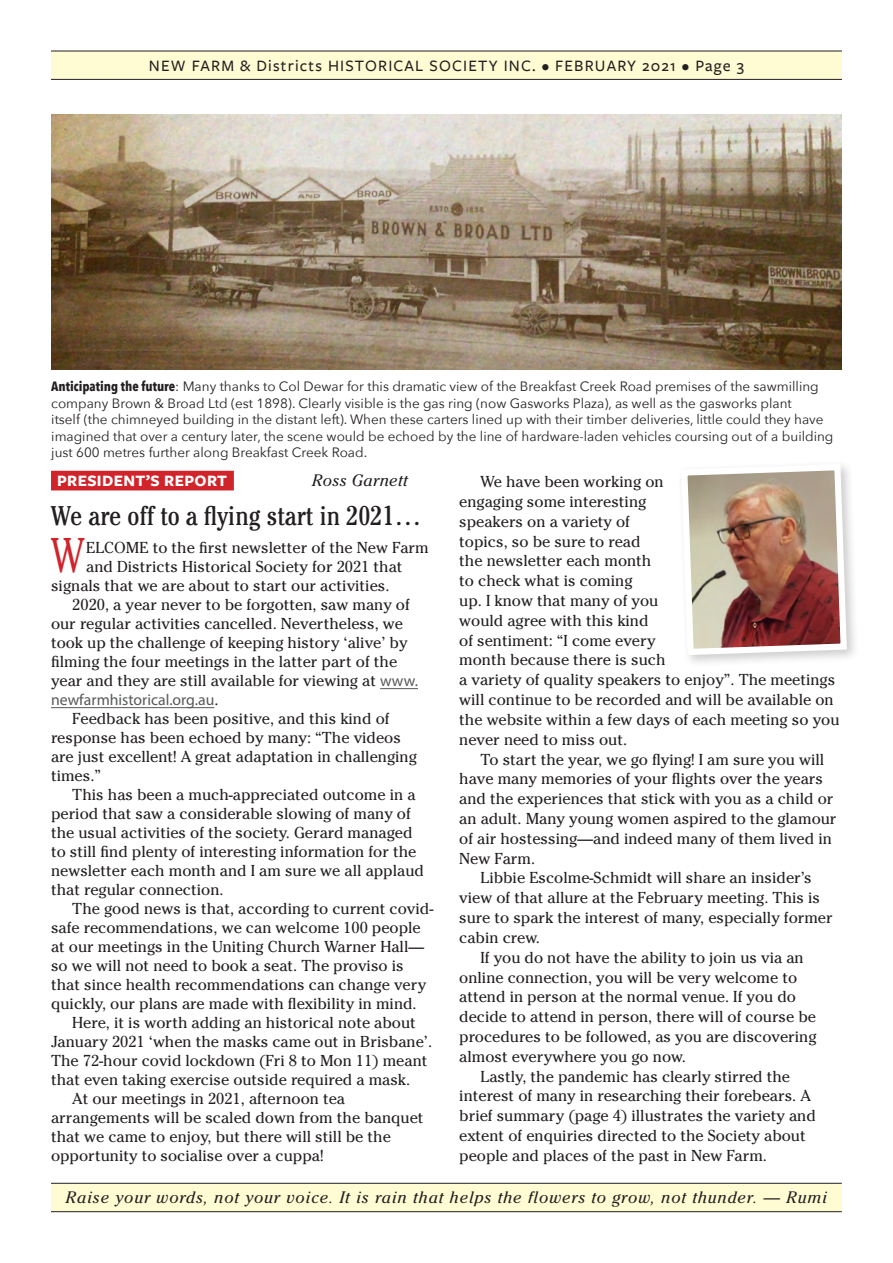
<style>
.page{position:relative;width:893px;height:1263px;background:#fff}
.page>*{position:absolute;margin:0;border:0;box-sizing:border-box;transform-origin:0 0}
.Newsletter-text-intr{font:300 condensed 48.6px "Cheltenham";color:#d1232a}
.Headline{font:condensed 27px "Cheltenham";color:#231f20}
.Quotation-Bottom_Lin{font:italic 16.5px "Cheltenham";letter-spacing:.05em;color:#231f20}
.t1{font:500 16.5px "Freight Sans Pro";letter-spacing:.07em;color:#231f20}
.Article-REV_AUTHOR{font:700 16.5px "Freight Sans Pro";letter-spacing:.02em;color:#fff}
.Article-REV_AUTHOR-2{font:italic 16.5px "Cheltenham";letter-spacing:.02em;color:#231f20}
.Newsletter-text{font:15.75px/19.8px "Cheltenham";color:#231f20}
.Newsletter-text-intr-2{font:15.75px "Cheltenham";color:#231f20}
.t2{font:13.5px/16.5px "Avenir Next";color:#231f20}
.s1{font-family:"Avenir Next Condensed";font-weight:700}
.s2{font-family:"Myriad Pro";color:#57585a}
</style>
<div class="page">
<div style="left:51px;top:51px;width:791px;height:28px;background:#fffbd2"></div>
<hr style="left:51px;top:51px;width:791px;height:1px;background:#231f20">
<hr style="left:51px;top:79px;width:791px;height:1px;background:#231f20">
<div style="left:51px;top:1184px;width:791px;height:28px;background:#fffbd2"></div>
<div style="left:51px;top:471px;width:183px;height:19px;background:#d1232a"></div>
<hr style="left:380px;top:688px;width:38px;height:1px;background:#57585a">
<hr style="left:51px;top:707px;width:163px;height:1px;background:#57585a">
<div style="left:677px;top:460px;width:182px;height:208px;background:#231f20;opacity:.22"></div>
<img style="left:678px;top:461px;width:172px;height:197px">
<img style="left:51px;top:115px;width:791px;height:255px">
<hr style="left:51px;top:1183px;width:791px;height:1px;background:#231f20">
<hr style="left:51px;top:1211px;width:791px;height:1px;background:#231f20">
<p class="t1" style="left:149px;top:55px;width:597px">NEW FARM &amp; Districts HISTORICAL SOCIETY INC. • FEBRUARY 2021 • Page 3</p>
<p class="t2" style="left:51px;top:378px;width:784px"><span class="s1">Anticipating the future</span>: Many thanks to Col Dewar for this dramatic view of the Breakfast Creek Road premises of the sawmilling company Brown &amp; Broad Ltd (est 1898). Clearly visible is the gas ring (now Gasworks Plaza), as well as the gasworks plant<br>itself (the chimneyed building in the distant left). When these carters lined up with their timber deliveries, little could they have imagined that over a century later, the scene would be echoed by the line of hardware-laden vehicles coursing out of a building just 600 metres further along Breakfast Creek Road.</p>
<p class="Article-REV_AUTHOR" style="left:57px;top:469px;width:171px">PRESIDENT’S REPORT</p>
<p class="Article-REV_AUTHOR-2" style="left:312px;top:470px;width:97px">Ross Garnett</p>
<p class="Headline" style="left:51px;top:500px;width:372px">We are off to a flying start in 2021…</p>
<p class="Newsletter-text-intr" style="left:51px;top:526px;width:34px">W</p>
<p class="Newsletter-text-intr-2" style="left:86px;top:538px;width:344px">ELCOME to the first newsletter of the New Farm</p>
<p class="Newsletter-text-intr-2" style="left:86px;top:557px;width:318px">and Districts Historical Society for 2021 that</p>
<p class="Newsletter-text-intr-2" style="left:51px;top:576px;width:340px">signals that we are about to start our activities.</p>
<p class="Newsletter-text" style="left:51px;top:595px;width:368px;line-height:19px;text-indent:21px">2020, a year never to be forgotten, saw many of our regular activities cancelled. Nevertheless, we took up the challenge of keeping history ‘alive’ by filming the four meetings in the latter part of the year and they are still available for viewing at <span class="s2">www. newfarmhistorical.org.au</span>.</p>
<p class="Newsletter-text" style="left:51px;top:709px;width:367px;line-height:19px;text-indent:21px">Feedback has been positive, and this kind of response has been echoed by many: “The videos are just excellent! A great adaptation in challenging times.”</p>
<p class="Newsletter-text" style="left:51px;top:785px;width:374px;line-height:19px;text-indent:21px">This has been a much-appreciated outcome in a period that saw a considerable slowing of many of the usual activities of the society. Gerard managed to still find plenty of interesting information for the newsletter each month and I am sure we all applaud that regular connection.</p>
<p class="Newsletter-text" style="left:51px;top:899px;width:384px;line-height:19px;text-indent:21px">The good news is that, according to current covid&shy;safe recommendations, we can welcome 100 people at our meetings in the Uniting Church Warner Hall— so we will not need to book a seat. The proviso is that since health recommendations can change very quickly, our plans are made with flexibility in mind.</p>
<p class="Newsletter-text" style="left:51px;top:1013px;width:383px;line-height:19px;text-indent:21px">Here, it is worth adding an historical note about January 2021 ‘when the masks came out in Brisbane’.<br>The 72-hour covid lockdown (Fri 8 to Mon 11) meant that even taking exercise outside required a mask.</p>
<p class="Newsletter-text" style="left:51px;top:1089px;width:374px;line-height:19px;text-indent:21px">At our meetings in 2021, afternoon tea arrangements will be scaled down from the banquet that we came to enjoy, but there will still be the opportunity to socialise over a cuppa!</p>
<p class="Newsletter-text" style="left:459px;top:472px;width:382px;text-indent:21px">We have been working on<br>engaging some interesting<br>speakers on a variety of<br>topics, so be sure to read<br>the newsletter each month<br>to check what is coming<br>up. I know that many of you<br>would agree with this kind<br>of sentiment: “I come every<br>month because there is such<br>a variety of quality speakers to enjoy”. The meetings will continue to be recorded and will be available on the website within a few days of each meeting so you never need to miss out.</p>
<p class="Newsletter-text" style="left:459px;top:749px;width:379px;text-indent:21px">To start the year, we go flying! I am sure you will have many memories of your flights over the years and the experiences that stick with you as a child or an adult. Many young women aspired to the glamour of air hostessing—and indeed many of them lived in New Farm.</p>
<p class="Newsletter-text" style="left:459px;top:868px;width:375px;text-indent:21px">Libbie Escolme-Schmidt will share an insider’s view of that allure at the February meeting. This is sure to spark the interest of many, especially former cabin crew.</p>
<p class="Newsletter-text" style="left:459px;top:947px;width:359px;text-indent:21px">If you do not have the ability to join us via an online connection, you will be very welcome to attend in person at the normal venue. If you do decide to attend in person, there will of course be procedures to be followed, as you are discovering almost everywhere you go now.</p>
<p class="Newsletter-text" style="left:459px;top:1066px;width:358px;text-indent:21px">Lastly, the pandemic has clearly stirred the interest of many in researching their forebears. A brief summary (page 4) illustrates the variety and extent of enquiries directed to the Society about people and places of the past in New Farm.</p>
<p class="Quotation-Bottom_Lin" style="left:66px;top:1188px;width:763px">Raise your words, not your voice. It is rain that helps the flowers to grow, not thunder. — Rumi</p>
</div>
